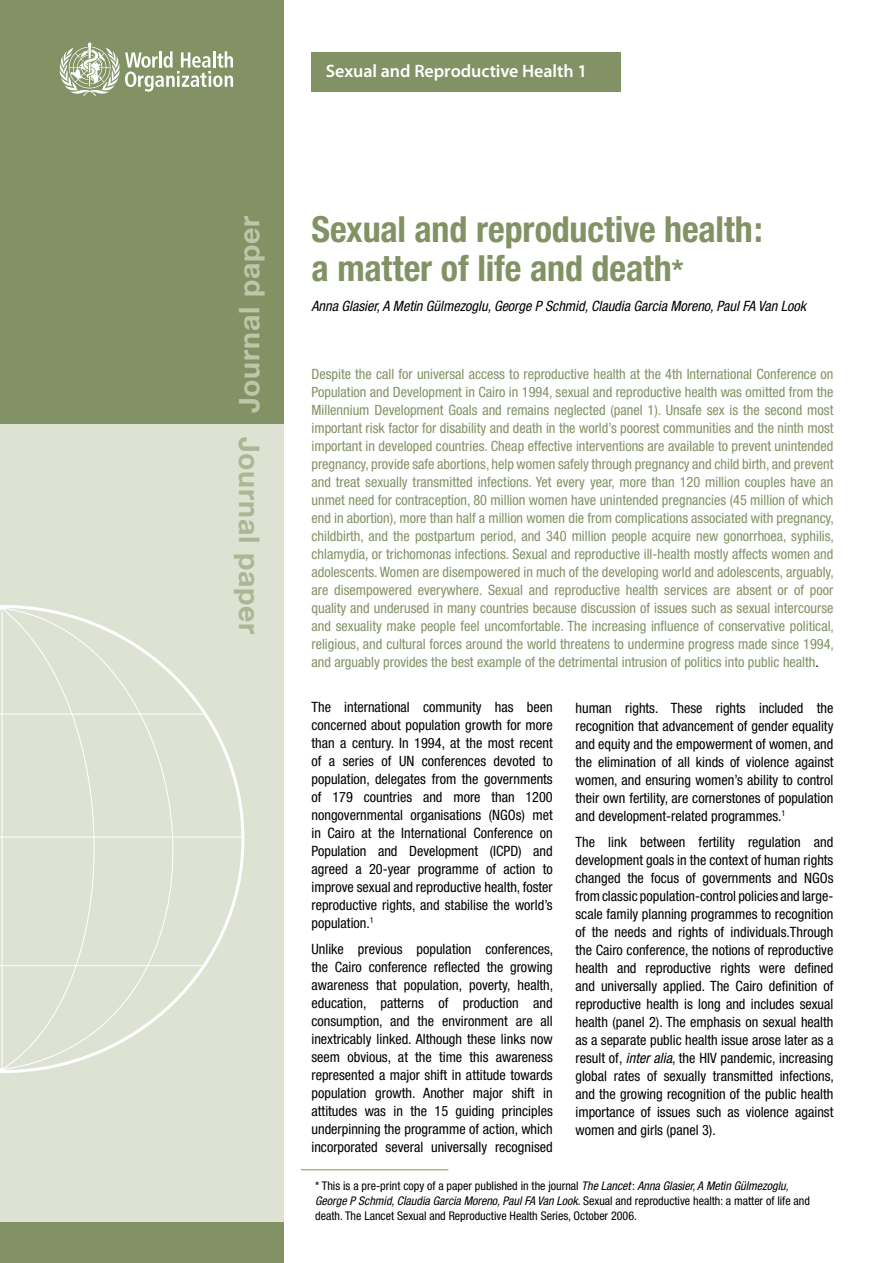
<style>
.page{position:relative;width:893px;height:1263px;background:#fff}
.page>*{position:absolute;margin:0;border:0;box-sizing:border-box;transform-origin:0 0}
.t1{font:700 condensed 36px/39px "Helvetica Neue";letter-spacing:-.005em;color:#829264}
.t2{font:700 28.5px "Helvetica Neue";letter-spacing:.025em;color:#bec6aa}
.t3{font:700 28.5px "Helvetica Neue";letter-spacing:.025em;color:#acb694}
.t4{font:600 18px "Myriad Pro";letter-spacing:-.005em;color:#fff}
.Text{font:condensed 14.25px/18px "Helvetica Neue";color:#000;text-align:justify}
.Text-2{font:condensed 14.25px/18px "Helvetica Neue";color:#829264;text-align:justify}
.Text-3{font:italic condensed 14.25px "Helvetica Neue";color:#000}
.Text-4{font:condensed 12px/15px "Helvetica Neue";color:#000}
.s1{font-size:30px}
.s2{color:#000}
.s3{font-style:italic}
</style>
<div class="page">
<div style="left:0;top:422px;width:284px;height:824px;background:#dde2d2"></div>
<div style="left:0;top:1222px;width:284px;height:41px;background:#829264"></div>
<svg style="left:0;top:605px;width:244px;height:468px"></svg>
<div style="left:0;top:0;width:283px;height:424px;background:#829264"></div>
<div style="left:311px;top:52px;width:310px;height:40px;background:#829264"></div>
<svg style="left:59px;top:43px;width:174px;height:53px"></svg>
<hr style="left:301px;top:1169px;width:147px;height:1px;background:#829264">
<p class="t4" style="left:326px;top:59px;width:263px">Sexual and Reproductive Health 1</p>
<p class="t2" style="left:232px;top:413px;width:199px;rotate:-90deg">Journal paper</p>
<p class="t3" style="left:267px;top:437px;width:199px;rotate:90deg">Journal paper</p>
<p class="t1" style="left:311px;top:209px;width:453px">Sexual and reproductive health: a matter of life and death<span class="s1">*</span></p>
<p class="Text-3" style="left:311px;top:298px;width:496px">Anna Glasier, A Metin Gülmezoglu, George P Schmid, Claudia Garcia Moreno, Paul FA Van Look</p>
<p class="Text-2" style="left:311px;top:365px;width:524px">Despite the call for universal access to reproductive health at the 4th International Conference on Population and Development in Cairo in 1994, sexual and reproductive health was omitted from the Millennium Development Goals and remains neglected (panel 1). Unsafe sex is the second most important risk factor for disability and death in the world’s poorest communities and the ninth most important in developed countries. Cheap effective interventions are available to prevent unintended pregnancy, provide safe abortions, help women safely through pregnancy and child birth, and prevent and treat sexually transmitted infections. Yet every year, more than 120 million couples have an unmet need for contraception, 80 million women have unintended pregnancies (45 million of which end in abortion), more than half a million women die from complications associated with pregnancy, childbirth, and the postpartum period, and 340 million people acquire new gonorrhoea, syphilis, chlamydia, or trichomonas infections. Sexual and reproductive ill-health mostly affects women and adolescents. Women are disempowered in much of the developing world and adolescents, arguably, are disempowered everywhere. Sexual and reproductive health services are absent or of poor quality and underused in many countries because discussion of issues such as sexual intercourse and sexuality make people feel uncomfortable. The increasing influence of conservative political, religious, and cultural forces around the world threatens to undermine progress made since 1994, and arguably provides the best example of the detrimental intrusion of politics into public health<span class="s2">.</span></p>
<p class="Text" style="left:311px;top:698px;width:243px">The international community has been concerned about population growth for more than a century. In 1994, at the most recent of a series of UN conferences devoted to population, delegates from the governments of 179 countries and more than 1200 nongovernmental organisations (NGOs) met in Cairo at the International Conference on Population and Development (ICPD) and agreed a 20-year programme of action to improve sexual and reproductive health, foster reproductive rights, and stabilise the world’s population.<sup>1</sup></p>
<p class="Text" style="left:311px;top:940px;width:243px">Unlike previous population conferences, the Cairo conference reflected the growing awareness that population, poverty, health, education, patterns of production and consumption, and the environment are all inextricably linked. Although these links now seem obvious, at the time this awareness represented a major shift in attitude towards population growth. Another major shift in attitudes was in the 15 guiding principles underpinning the programme of action, which incorporated several universally recognised</p>
<p class="Text" style="left:575px;top:699px;width:259px">human rights. These rights included the recognition that advancement of gender equality and equity and the empowerment of women, and the elimination of all kinds of violence against women, and ensuring women’s ability to control their own fertility, are cornerstones of population and development-related programmes.<sup>1</sup></p>
<p class="Text" style="left:575px;top:833px;width:260px">The link between fertility regulation and development goals in the context of human rights changed the focus of governments and NGOs from classic population-control policies and large&shy;scale family planning programmes to recognition of the needs and rights of individuals.Through the Cairo conference, the notions of reproductive health and reproductive rights were defined and universally applied. The Cairo definition of reproductive health is long and includes sexual health (panel 2). The emphasis on sexual health as a separate public health issue arose later as a result of, <span class="s3">inter alia</span>, the HIV pandemic, increasing global rates of sexually transmitted infections, and the growing recognition of the public health importance of issues such as violence against women and girls (panel 3).</p>
<p class="Text-4" style="left:315px;top:1178px;width:496px">* This is a pre-print copy of a paper published in the journal <span class="s3">The Lancet</span> : <span class="s3">Anna Glasier, A Metin Gülmezoglu,<br>George P Schmid, Claudia Garcia Moreno, Paul FA Van Look</span>. Sexual and reproductive health: a matter of life and death. The Lancet Sexual and Reproductive Health Series, October 2006.</p>
</div>
